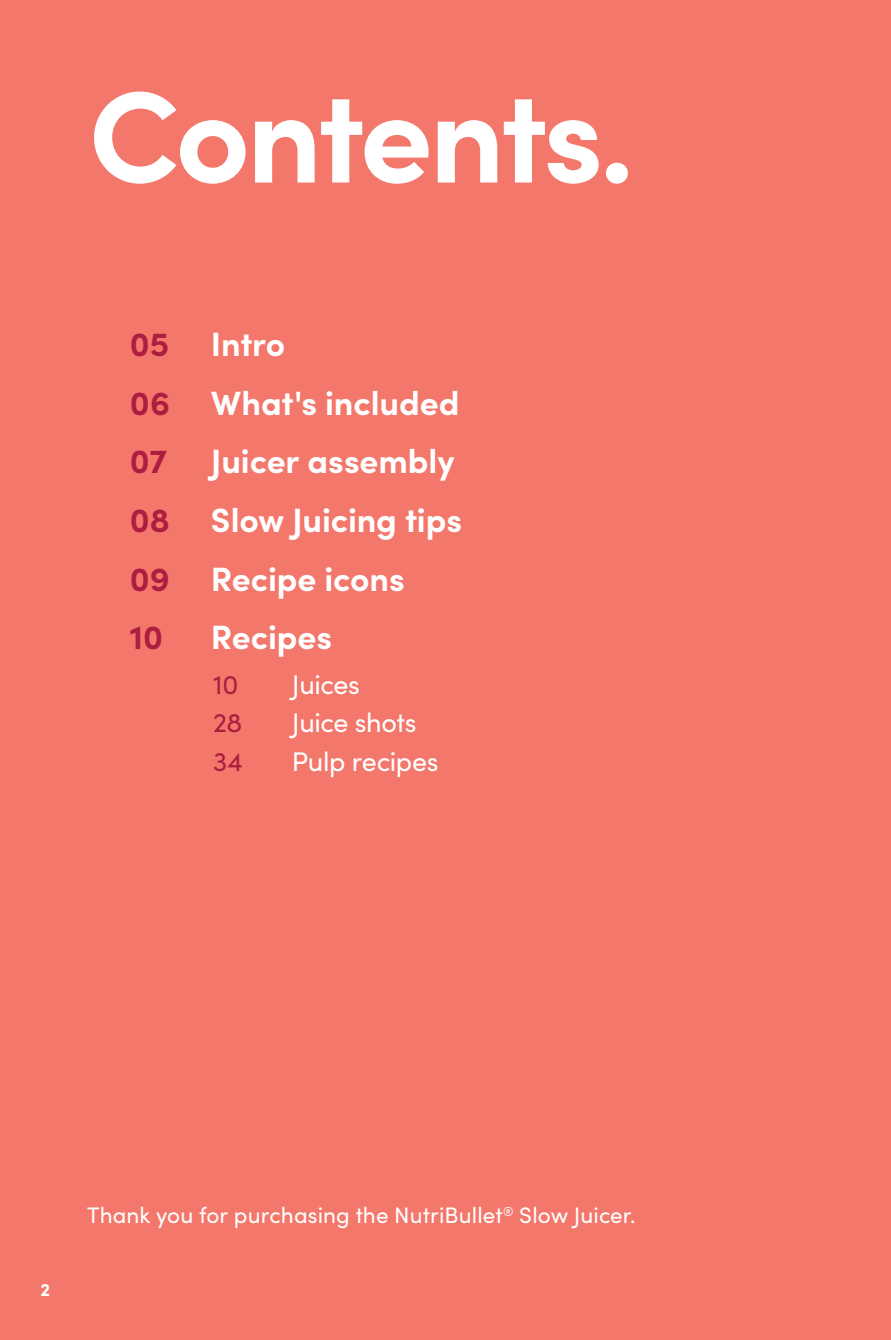
<style>
.page{position:relative;width:891px;height:1340px;background:#fff}
.page>*{position:absolute;margin:0;border:0;box-sizing:border-box;transform-origin:0 0}
.t1{font:700 130.5px "Sofia Pro";letter-spacing:-.035em;color:#fff}
.t2{font:700 33.75px/58.5px "Sofia Pro";letter-spacing:-.005em;color:#fff}
.t3{font:27px "Sofia Pro";letter-spacing:-.015em;color:#fff}
.t4{font:27px "Sofia Pro";color:#ac1d40}
.t5{font:22.5px "Sofia Pro";letter-spacing:.005em;color:#fff}
.t6{font:700 18px "Sofia Pro";color:#fff}
.s1{color:#ac1d40}
</style>
<div class="page">
<div style="left:0;top:0;width:891px;height:1339px;background:#f3776b"></div>
<h1 class="t1" style="left:89px;top:36px;width:547px">Contents.</h1>
<p class="t2" style="left:130px;top:312px;width:331px"><span class="s1">05</span> Intro<br><span class="s1">06</span> What's included<br><span class="s1">07</span></p>
<p class="t2" style="left:130px;top:429px;width:334px;text-indent:81px">Juicer assembly<br><span class="s1">08</span> Slow Juicing tips<br><span class="s1">09</span> Recipe icons<br><span class="s1">10</span></p>
<p class="t2" style="left:211px;top:605px;width:123px">Recipes</p>
<p class="t4" style="left:213px;top:665px;width:27px">10</p>
<p class="t3" style="left:292px;top:665px;width:70px">Juices</p>
<p class="t4" style="left:213px;top:703px;width:31px">28</p>
<p class="t3" style="left:292px;top:703px;width:126px">Juice shots</p>
<p class="t4" style="left:213px;top:741px;width:31px">34</p>
<p class="t3" style="left:292px;top:741px;width:148px">Pulp recipes</p>
<p class="t6" style="left:40px;top:1275px;width:11px">2</p>
<p class="t5" style="left:87px;top:1198px;width:550px">Thank you for purchasing the NutriBullet<sup>®</sup> Slow Juicer.</p>
</div>
